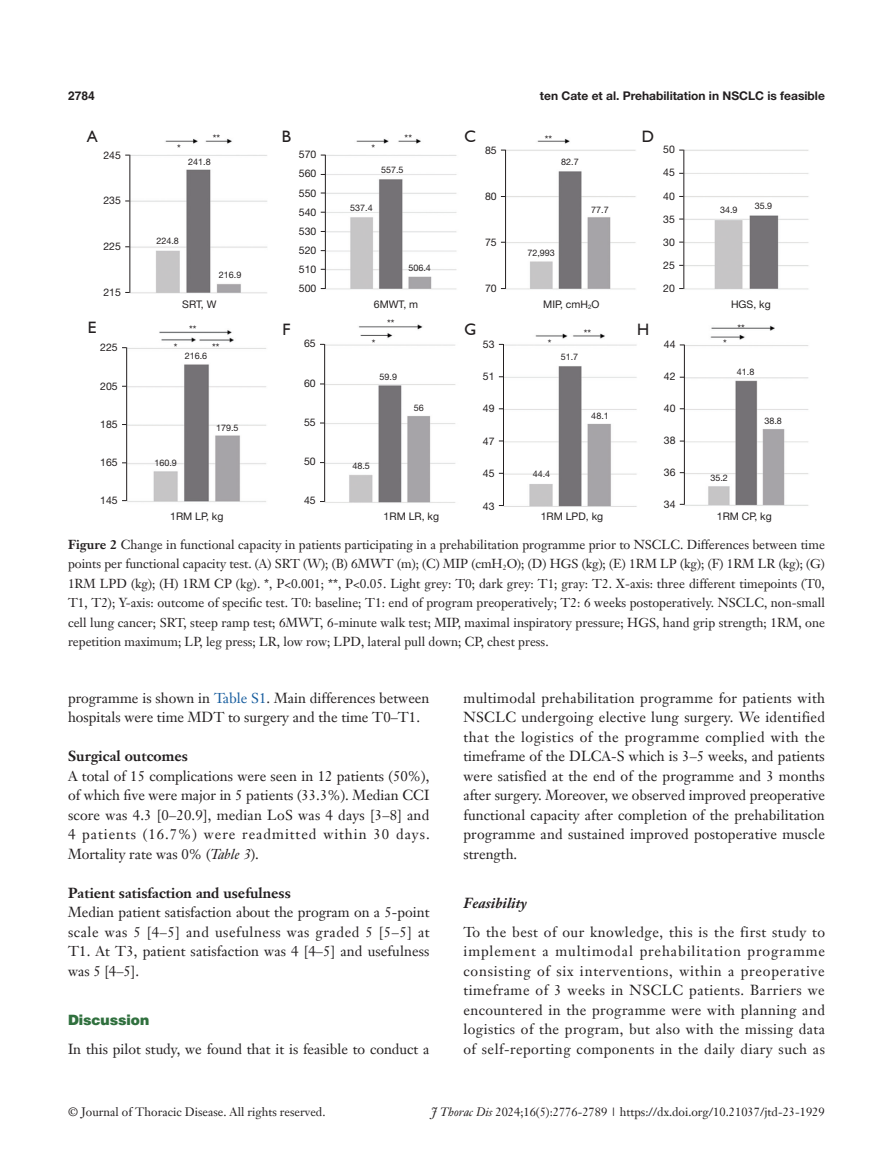
<style>
.page{position:relative;width:893px;height:1170px;background:#fff}
.page>*{position:absolute;margin:0;border:0;box-sizing:border-box;transform-origin:0 0}
.t1{font:16.5px "Humanist 521 BT";color:#231f20}
.t2{font:14.25px/19.5px "Janson Text LT";letter-spacing:.01em;color:#231f20;text-align:justify}
._3ji-zhengti{font:700 14.25px "Janson Text LT";color:#231f20}
._2ji-6_5{font:italic 700 14.25px "Janson Text LT";color:#231f20}
._1ji-6_5{font:900 14.25px "Helvetica";color:#30703e}
.t3{font:12.75px/19.5px "Janson Text LT";color:#231f20;text-align:justify}
.t4{font:12px "Janson Text LT";color:#231f20}
.t5{font:700 12px "Helvetica Neue LT Pro";color:#231f20}
.t6{font:700 12px "Helvetica";color:#231f20}
.t7{font:10.5px "Helvetica Neue LT Pro";color:#231f20}
.t8{font:9px "Helvetica Neue LT Pro";color:#231f20}
.s1{font-weight:700}
.s2{color:#175d9e}
.s3{font-style:italic}
</style>
<div class="page">
<img style="left:122px;top:138px;width:687px;height:369px">
<hr style="left:129px;top:155px;width:1px;height:138px;background:#231f20">
<hr style="left:325px;top:155px;width:1px;height:134px;background:#231f20">
<hr style="left:505px;top:150px;width:1px;height:139px;background:#231f20">
<hr style="left:683px;top:150px;width:1px;height:139px;background:#231f20">
<hr style="left:684px;top:344px;width:1px;height:160px;background:#231f20">
<hr style="left:503px;top:344px;width:1px;height:162px;background:#231f20">
<hr style="left:324px;top:344px;width:1px;height:158px;background:#231f20">
<hr style="left:126px;top:347px;width:1px;height:154px;background:#231f20">
<div style="left:278px;top:321px;width:17px;height:17px;background:#fff"></div>
<div style="left:462px;top:321px;width:17px;height:17px;background:#fff"></div>
<div style="left:635px;top:321px;width:17px;height:17px;background:#fff"></div>
<div style="left:278px;top:128px;width:17px;height:17px;background:#fff"></div>
<div style="left:462px;top:128px;width:17px;height:17px;background:#fff"></div>
<div style="left:639px;top:128px;width:17px;height:17px;background:#fff"></div>
<p class="t6" style="left:68px;top:88px;width:28px">2784</p>
<p class="t5" style="left:540px;top:88px;width:287px">ten Cate et al. Prehabilitation in NSCLC is feasible</p>
<p class="t1" style="left:87px;top:126px;width:12px">A</p>
<p class="t7" style="left:103px;top:148px;width:19px">245</p>
<p class="t7" style="left:103px;top:194px;width:19px">235</p>
<p class="t7" style="left:103px;top:240px;width:19px">225</p>
<p class="t7" style="left:103px;top:285px;width:19px">215</p>
<p class="t1" style="left:282px;top:126px;width:11px">B</p>
<p class="t1" style="left:464px;top:126px;width:13px">C</p>
<p class="t1" style="left:642px;top:126px;width:14px">D</p>
<p class="t7" style="left:213px;top:132px;width:9px">**</p>
<p class="t7" style="left:405px;top:132px;width:9px">**</p>
<p class="t7" style="left:545px;top:133px;width:9px">**</p>
<p class="t7" style="left:177px;top:142px;width:5px">*</p>
<p class="t7" style="left:371px;top:142px;width:5px">*</p>
<p class="t8" style="left:188px;top:156px;width:24px">241.8</p>
<p class="t8" style="left:156px;top:235px;width:24px">224.8</p>
<p class="t8" style="left:219px;top:269px;width:24px">216.9</p>
<p class="t7" style="left:299px;top:148px;width:19px">570</p>
<p class="t7" style="left:299px;top:167px;width:19px">560</p>
<p class="t7" style="left:299px;top:186px;width:19px">550</p>
<p class="t7" style="left:299px;top:205px;width:19px">540</p>
<p class="t7" style="left:299px;top:225px;width:19px">530</p>
<p class="t7" style="left:299px;top:244px;width:19px">520</p>
<p class="t7" style="left:299px;top:263px;width:19px">510</p>
<p class="t7" style="left:299px;top:282px;width:19px">500</p>
<p class="t8" style="left:381px;top:164px;width:24px">557.5</p>
<p class="t8" style="left:350px;top:202px;width:24px">537.4</p>
<p class="t8" style="left:408px;top:262px;width:24px">506.4</p>
<p class="t7" style="left:485px;top:143px;width:13px">85</p>
<p class="t7" style="left:485px;top:190px;width:13px">80</p>
<p class="t7" style="left:485px;top:236px;width:13px">75</p>
<p class="t7" style="left:485px;top:282px;width:13px">70</p>
<p class="t8" style="left:561px;top:157px;width:19px">82.7</p>
<p class="t8" style="left:527px;top:247px;width:29px">72,993</p>
<p class="t8" style="left:591px;top:204px;width:19px">77.7</p>
<p class="t7" style="left:663px;top:143px;width:13px">50</p>
<p class="t7" style="left:663px;top:166px;width:13px">45</p>
<p class="t7" style="left:663px;top:189px;width:13px">40</p>
<p class="t7" style="left:663px;top:212px;width:13px">35</p>
<p class="t7" style="left:663px;top:235px;width:13px">30</p>
<p class="t7" style="left:663px;top:259px;width:13px">25</p>
<p class="t7" style="left:663px;top:282px;width:13px">20</p>
<p class="t8" style="left:720px;top:204px;width:19px">34.9</p>
<p class="t8" style="left:755px;top:200px;width:19px">35.9</p>
<p class="t7" style="left:182px;top:297px;width:36px">SRT, W</p>
<p class="t7" style="left:374px;top:297px;width:46px">6MWT, m</p>
<p class="t7" style="left:543px;top:297px;width:58px">MIP, cmH<sub>2</sub>O</p>
<p class="t7" style="left:731px;top:297px;width:41px">HGS, kg</p>
<p class="t7" style="left:387px;top:317px;width:9px">**</p>
<p class="t1" style="left:88px;top:317px;width:10px">E</p>
<p class="t1" style="left:283px;top:319px;width:10px">F</p>
<p class="t1" style="left:464px;top:319px;width:13px">G</p>
<p class="t1" style="left:637px;top:319px;width:14px">H</p>
<p class="t7" style="left:189px;top:322px;width:9px">**</p>
<p class="t7" style="left:584px;top:326px;width:9px">**</p>
<p class="t7" style="left:100px;top:341px;width:19px">225</p>
<p class="t7" style="left:100px;top:379px;width:19px">205</p>
<p class="t7" style="left:100px;top:417px;width:19px">185</p>
<p class="t7" style="left:100px;top:456px;width:19px">165</p>
<p class="t7" style="left:100px;top:494px;width:19px">145</p>
<p class="t7" style="left:174px;top:340px;width:5px">*</p>
<p class="t7" style="left:212px;top:340px;width:9px">**</p>
<p class="t8" style="left:185px;top:350px;width:24px">216.6</p>
<p class="t8" style="left:154px;top:457px;width:24px">160.9</p>
<p class="t8" style="left:216px;top:422px;width:24px">179.5</p>
<p class="t7" style="left:304px;top:337px;width:13px">65</p>
<p class="t7" style="left:304px;top:376px;width:13px">60</p>
<p class="t7" style="left:304px;top:415px;width:13px">55</p>
<p class="t7" style="left:304px;top:455px;width:13px">50</p>
<p class="t7" style="left:304px;top:494px;width:13px">45</p>
<p class="t7" style="left:372px;top:336px;width:5px">*</p>
<p class="t7" style="left:548px;top:336px;width:5px">*</p>
<p class="t7" style="left:723px;top:337px;width:5px">*</p>
<p class="t7" style="left:483px;top:337px;width:13px">53</p>
<p class="t7" style="left:483px;top:370px;width:13px">51</p>
<p class="t7" style="left:483px;top:402px;width:13px">49</p>
<p class="t7" style="left:483px;top:434px;width:13px">47</p>
<p class="t7" style="left:483px;top:467px;width:13px">45</p>
<p class="t7" style="left:483px;top:499px;width:13px">43</p>
<p class="t7" style="left:664px;top:338px;width:13px">44</p>
<p class="t7" style="left:664px;top:370px;width:13px">42</p>
<p class="t7" style="left:664px;top:402px;width:13px">40</p>
<p class="t7" style="left:664px;top:434px;width:13px">38</p>
<p class="t7" style="left:664px;top:466px;width:13px">36</p>
<p class="t7" style="left:664px;top:498px;width:13px">34</p>
<p class="t8" style="left:561px;top:351px;width:19px">51.7</p>
<p class="t8" style="left:380px;top:371px;width:19px">59.9</p>
<p class="t8" style="left:414px;top:402px;width:12px">56</p>
<p class="t8" style="left:591px;top:410px;width:19px">48.1</p>
<p class="t8" style="left:352px;top:460px;width:19px">48.5</p>
<p class="t8" style="left:533px;top:468px;width:19px">44.4</p>
<p class="t8" style="left:710px;top:472px;width:19px">35.2</p>
<p class="t7" style="left:737px;top:321px;width:9px">**</p>
<p class="t8" style="left:737px;top:366px;width:19px">41.8</p>
<p class="t8" style="left:764px;top:415px;width:19px">38.8</p>
<p class="t7" style="left:170px;top:509px;width:55px">1RM LP, kg</p>
<p class="t7" style="left:384px;top:509px;width:57px">1RM LR, kg</p>
<p class="t7" style="left:541px;top:509px;width:64px">1RM LPD, kg</p>
<p class="t7" style="left:717px;top:509px;width:56px">1RM CP, kg</p>
<p class="t3" style="left:68px;top:534px;width:758px"><span class="s1">Figure 2</span> Change in functional capacity in patients participating in a prehabilitation programme prior to NSCLC. Differences between time points per functional capacity test. (A) SRT (W); (B) 6MWT (m); (C) MIP (cmH<sub>2</sub>O); (D) HGS (kg); (E) 1RM LP (kg); (F) 1RM LR (kg); (G)<br>1RM LPD (kg); (H) 1RM CP (kg). *, P&lt;0.001; **, P&lt;0.05. Light grey: T0; dark grey: T1; gray: T2. X-axis: three different timepoints (T0, T1, T2); Y-axis: outcome of specific test. T0: baseline; T1: end of program preoperatively; T2: 6 weeks postoperatively. NSCLC, non-small cell lung cancer; SRT, steep ramp test; 6MWT, 6-minute walk test; MIP, maximal inspiratory pressure; HGS, hand grip strength; 1RM, one repetition maximum; LP, leg press; LR, low row; LPD, lateral pull down; CP, chest press.</p>
<p class="t2" style="left:68px;top:688px;width:363px">programme is shown in <span class="s2">Table S1</span>. Main differences between hospitals were time MDT to surgery and the time T0–T1.</p>
<p class="_3ji-zhengti" style="left:68px;top:747px;width:121px">Surgical outcomes</p>
<p class="t2" style="left:68px;top:766px;width:363px">A total of 15 complications were seen in 12 patients (50%), of which five were major in 5 patients (33.3%). Median CCI score was 4.3 [0–20.9], median LoS was 4 days [3–8] and 4 patients (16.7%) were readmitted within 30 days.<br>Mortality rate was 0% (<span class="s3">Table 3</span>).</p>
<p class="_3ji-zhengti" style="left:68px;top:883px;width:224px">Patient satisfaction and usefulness</p>
<p class="t2" style="left:68px;top:902px;width:363px">Median patient satisfaction about the program on a 5-point scale was 5 [4–5] and usefulness was graded 5 [5–5] at T1. At T3, patient satisfaction was 4 [4–5] and usefulness was 5 [4–5].</p>
<p class="_1ji-6_5" style="left:68px;top:1010px;width:83px">Discussion</p>
<p class="t2" style="left:68px;top:1039px;width:363px">In this pilot study, we found that it is feasible to conduct a</p>
<p class="t2" style="left:463px;top:688px;width:363px">multimodal prehabilitation programme for patients with NSCLC undergoing elective lung surgery. We identified that the logistics of the programme complied with the timeframe of the DLCA-S which is 3–5 weeks, and patients were satisfied at the end of the programme and 3 months after surgery. Moreover, we observed improved preoperative functional capacity after completion of the prehabilitation programme and sustained improved postoperative muscle strength.</p>
<p class="_2ji-6_5" style="left:463px;top:893px;width:65px">Feasibility</p>
<p class="t2" style="left:463px;top:922px;width:363px">To the best of our knowledge, this is the first study to implement a multimodal prehabilitation programme consisting of six interventions, within a preoperative timeframe of 3 weeks in NSCLC patients. Barriers we encountered in the programme were with planning and logistics of the program, but also with the missing data of self-reporting components in the daily diary such as</p>
<p class="t4" style="left:68px;top:1104px;width:259px">© Journal of Thoracic Disease. All rights reserved.</p>
<p class="t4" style="left:431px;top:1104px;width:395px"><span class="s3">J Thorac Dis</span> 2024;16(5):2776-2789 | https://dx.doi.org/10.21037/jtd-23-1929</p>
</div>
